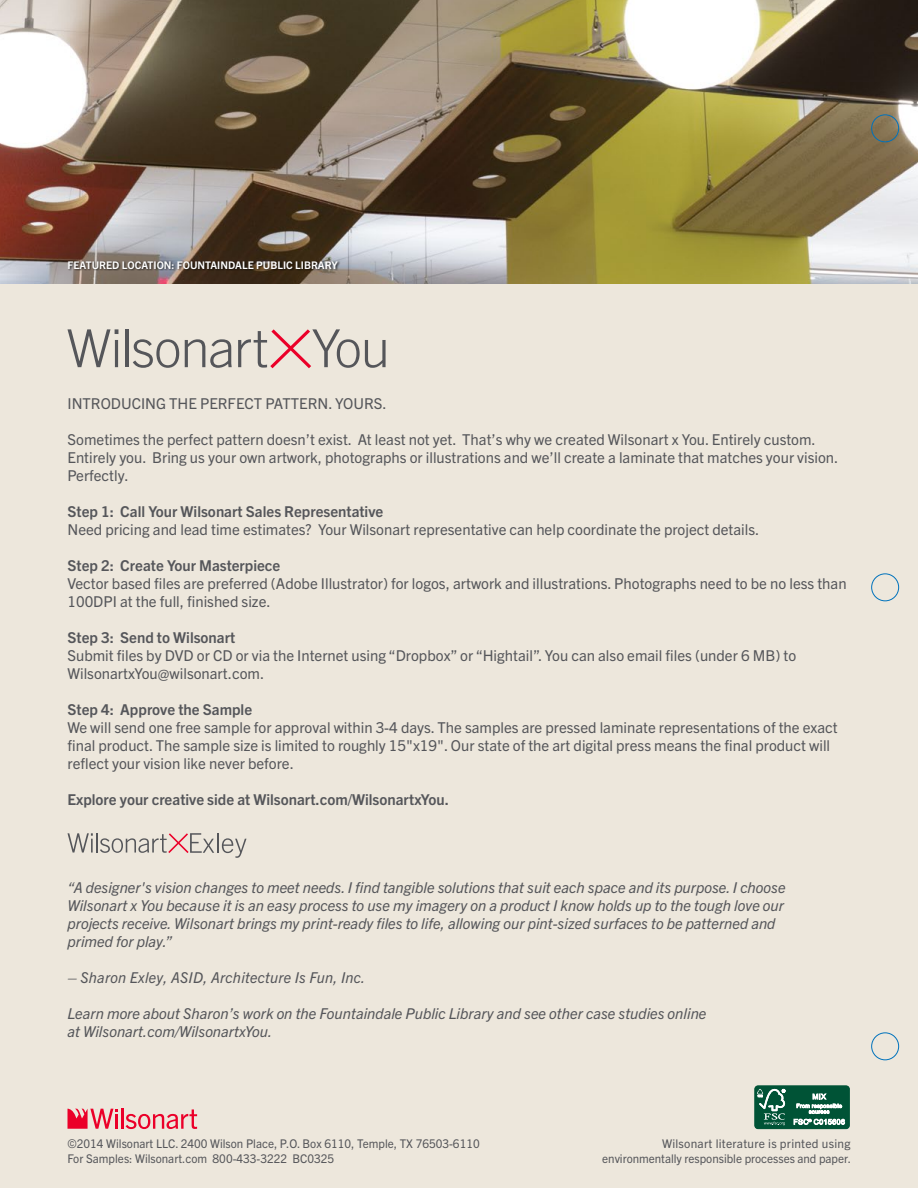
<style>
.page{position:relative;width:918px;height:1188px;background:#ede7dc}
.page>*{position:absolute;margin:0;border:0;box-sizing:border-box;transform-origin:0 0}
.t1{font:15px/18px "Trade Gothic Next LT Pro";color:#55565a}
.t2{font:italic 15px/18px "Trade Gothic Next LT Pro";color:#55565a}
.t3{font:700 15px "Trade Gothic Next LT Pro";color:#55565a}
.t4{font:12px/15px "Trade Gothic Next LT Pro";color:#55565a}
.t5{font:700 10.5px "Trade Gothic Next LT Pro";color:#fff}
</style>
<div class="page">
<img style="left:0;top:0;width:918px;height:284px">
<hr style="left:121px;top:1109px;width:3px;height:20px;background:#eb0029">
<svg style="left:126px;top:1109px;width:71px;height:20px"></svg>
<svg style="left:68px;top:1109px;width:50px;height:20px"></svg>
<svg style="left:67px;top:329px;width:51px;height:38px"></svg>
<hr style="left:115px;top:340px;width:3px;height:27px;background:#55565a">
<hr style="left:125px;top:329px;width:3px;height:38px;background:#55565a">
<svg style="left:133px;top:339px;width:46px;height:29px"></svg>
<svg style="left:185px;top:339px;width:47px;height:29px"></svg>
<svg style="left:238px;top:329px;width:148px;height:39px"></svg>
<svg style="left:67px;top:833px;width:26px;height:20px"></svg>
<hr style="left:96px;top:833px;width:2px;height:20px;background:#55565a">
<svg style="left:100px;top:833px;width:147px;height:25px"></svg>
<div style="left:755px;top:1086px;width:94px;height:43px;background:#005336;border-radius:3px"></div>
<div style="left:754px;top:1086px;width:96px;height:43px;border:1px solid #005336;border-radius:3px"></div>
<svg style="left:757px;top:1089px;width:28px;height:36px"></svg>
<svg style="left:794px;top:1093px;width:51px;height:32px"></svg>
<div style="left:68px;top:260px;width:273px;height:11px;background:#000;opacity:.75"></div>
<svg style="left:861px;top:54px;width:57px;height:1007px"></svg>
<p class="t5" style="left:68px;top:258px;width:272px">FEATURED LOCATION: FOUNTAINDALE PUBLIC LIBRARY</p>
<p class="t1" style="left:68px;top:394px;width:321px">INTRODUCING THE PERFECT PATTERN. YOURS.</p>
<p class="t1" style="left:68px;top:430px;width:772px">Sometimes the perfect pattern doesn’t exist. At least not yet. That’s why we created Wilsonart x You. Entirely custom.<br>Entirely you. Bring us your own artwork, photographs or illustrations and we’ll create a laminate that matches your vision.<br>Perfectly.</p>
<p class="t3" style="left:68px;top:501px;width:317px">Step 1: Call Your Wilsonart Sales Representative</p>
<p class="t1" style="left:68px;top:520px;width:693px">Need pricing and lead time estimates? Your Wilsonart representative can help coordinate the project details.</p>
<p class="t3" style="left:68px;top:555px;width:214px">Step 2: Create Your Masterpiece</p>
<p class="t1" style="left:68px;top:574px;width:781px">Vector based files are preferred (Adobe Illustrator) for logos, artwork and illustrations. Photographs need to be no less than<br>100DPI at the full, finished size.</p>
<p class="t3" style="left:68px;top:627px;width:169px">Step 3: Send to Wilsonart</p>
<p class="t1" style="left:68px;top:646px;width:730px">Submit files by DVD or CD or via the Internet using “Dropbox” or “Hightail”. You can also email files (under 6 MB) to<br>WilsonartxYou@wilsonart.com.</p>
<p class="t3" style="left:68px;top:699px;width:186px">Step 4: Approve the Sample</p>
<p class="t1" style="left:68px;top:718px;width:772px">We will send one free sample for approval within 3-4 days. The samples are pressed laminate representations of the exact final product. The sample size is limited to roughly 15"x19". Our state of the art digital press means the final product will reflect your vision like never before.</p>
<p class="t3" style="left:68px;top:789px;width:383px">Explore your creative side at Wilsonart.com/WilsonartxYou.</p>
<p class="t2" style="left:68px;top:878px;width:720px">“A designer's vision changes to meet needs. I find tangible solutions that suit each space and its purpose. I choose Wilsonart x You because it is an easy process to use my imagery on a product I know holds up to the tough love our projects receive. Wilsonart brings my print-ready files to life, allowing our pint-sized surfaces to be patterned and primed for play.”</p>
<p class="t2" style="left:68px;top:968px;width:299px">– Sharon Exley, ASID, Architecture Is Fun, Inc.</p>
<p class="t2" style="left:68px;top:1004px;width:640px">Learn more about Sharon’s work on the Fountaindale Public Library and see other case studies online at Wilsonart.com/WilsonartxYou.</p>
<p class="t4" style="left:68px;top:1136px;width:414px">©2014 Wilsonart LLC. 2400 Wilson Place, P.O. Box 6110, Temple, TX 76503-6110<br>For Samples: Wilsonart.com 800-433-3222 BC0325</p>
<p class="t4" style="left:602px;top:1136px;width:250px;text-align:right">Wilsonart literature is printed using environmentally responsible processes and paper.</p>
</div>
